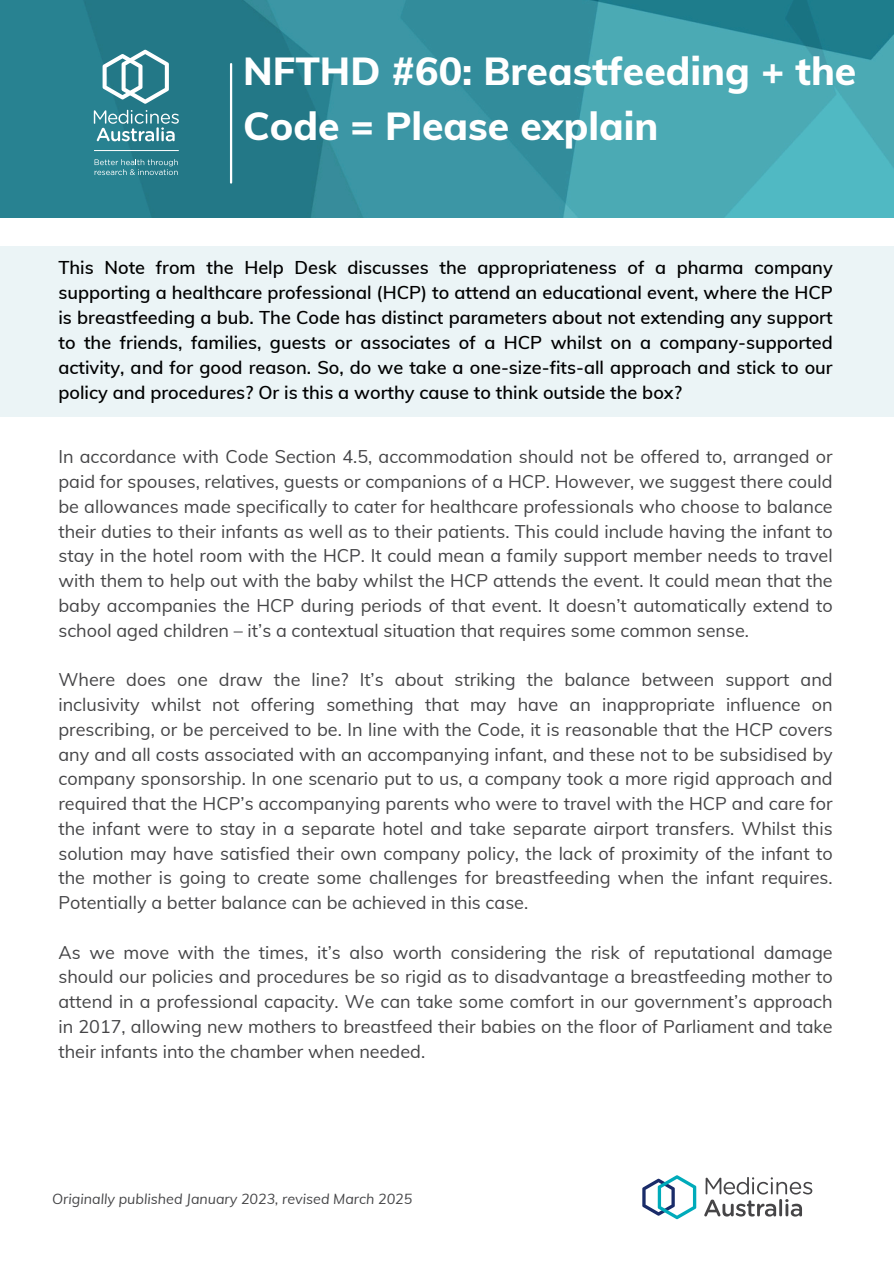
<style>
.page{position:relative;width:894px;height:1264px;background:#fff}
.page>*{position:absolute;margin:0;border:0;box-sizing:border-box;transform-origin:0 0}
.t1{font:800 39.15px/54px "Muli";color:#fff}
.t2{font:600 18.15px/24.9px "Muli";color:#000;text-align:justify}
.t3{font:18px/24.8px "Muli";color:#454547;text-align:justify}
.t4{font:italic 14.25px "Muli";color:#454547}
</style>
<div class="page">
<img style="left:0;top:0;width:893px;height:217px">
<hr style="left:94px;top:150px;width:85px;height:1px;background:#fff">
<svg style="left:102px;top:50px;width:67px;height:54px"></svg>
<svg style="left:94px;top:110px;width:85px;height:31px;background:#5f9ea9"></svg>
<svg style="left:94px;top:159px;width:84px;height:16px"></svg>
<hr style="left:230px;top:64px;width:2px;height:118px;background:#fff">
<svg style="left:642px;top:1175px;width:54px;height:44px"></svg>
<svg style="left:704px;top:1177px;width:108px;height:39px"></svg>
<div style="left:0;top:246px;width:893px;height:171px;background:#ebf4f6"></div>
<h1 class="t1" style="left:243px;top:44px;width:614px">NFTHD #60: Breastfeeding + the<br>Code = Please explain</h1>
<h2 class="t2" style="left:58px;top:255px;width:775px">This Note from the Help Desk discusses the appropriateness of a pharma company supporting a healthcare professional (HCP) to attend an educational event, where the HCP is breastfeeding a bub. The Code has distinct parameters about not extending any support to the friends, families, guests or associates of a HCP whilst on a company-supported activity, and for good reason. So, do we take a one-size-fits-all approach and stick to our policy and procedures? Or is this a worthy cause to think outside the box?</h2>
<p class="t3" style="left:58px;top:444px;width:775px">In accordance with Code Section 4.5, accommodation should not be offered to, arranged or paid for spouses, relatives, guests or companions of a HCP. However, we suggest there could be allowances made specifically to cater for healthcare professionals who choose to balance their duties to their infants as well as to their patients. This could include having the infant to stay in the hotel room with the HCP. It could mean a family support member needs to travel with them to help out with the baby whilst the HCP attends the event. It could mean that the baby accompanies the HCP during periods of that event. It doesn’t automatically extend to school aged children – it’s a contextual situation that requires some common sense.</p>
<p class="t3" style="left:58px;top:667px;width:775px">Where does one draw the line? It’s about striking the balance between support and inclusivity whilst not offering something that may have an inappropriate influence on prescribing, or be perceived to be. In line with the Code, it is reasonable that the HCP covers any and all costs associated with an accompanying infant, and these not to be subsidised by company sponsorship. In one scenario put to us, a company took a more rigid approach and required that the HCP’s accompanying parents who were to travel with the HCP and care for the infant were to stay in a separate hotel and take separate airport transfers. Whilst this solution may have satisfied their own company policy, the lack of proximity of the infant to the mother is going to create some challenges for breastfeeding when the infant requires.<br>Potentially a better balance can be achieved in this case.</p>
<p class="t3" style="left:58px;top:939px;width:775px">As we move with the times, it’s also worth considering the risk of reputational damage should our policies and procedures be so rigid as to disadvantage a breastfeeding mother to attend in a professional capacity. We can take some comfort in our government’s approach in 2017, allowing new mothers to breastfeed their babies on the floor of Parliament and take their infants into the chamber when needed.</p>
<h3 class="t4" style="left:52px;top:1190px;width:361px">Originally published January 2023, revised March 2025</h3>
</div>
